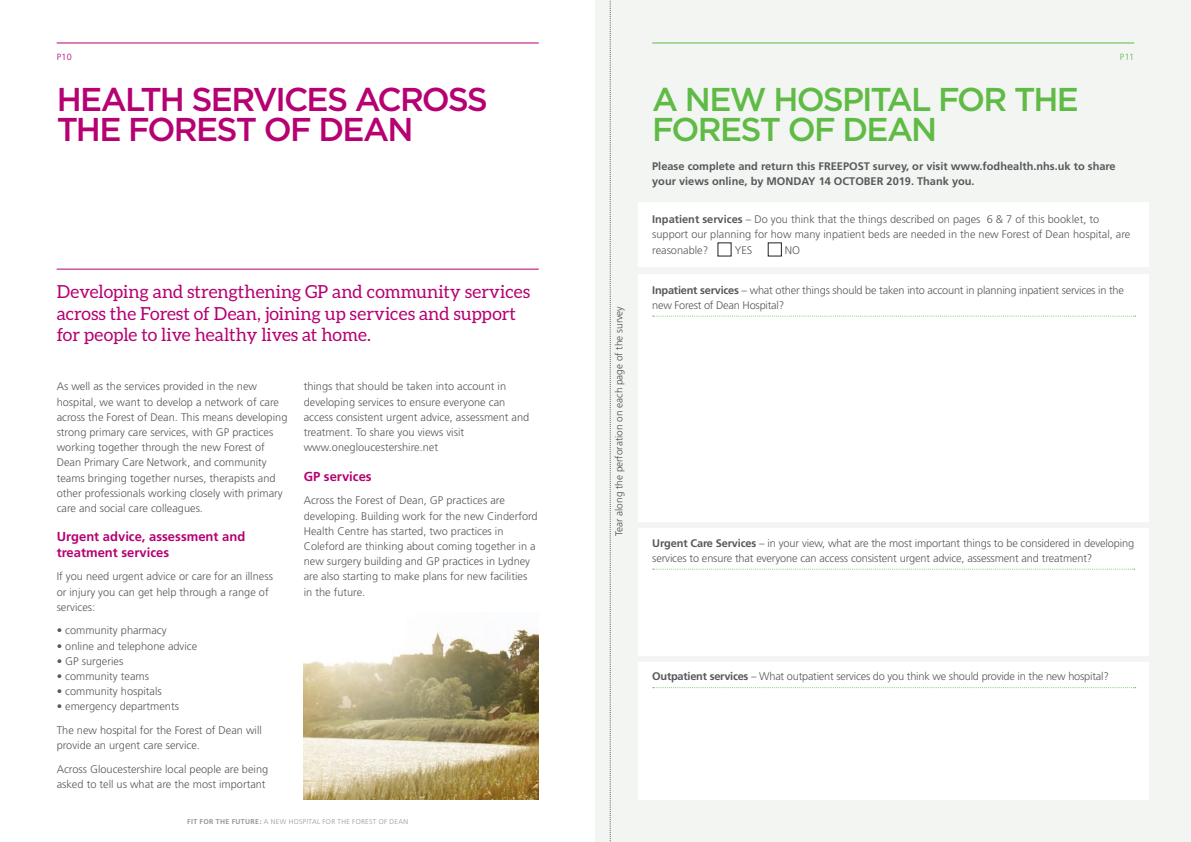
<style>
.page{position:relative;width:1191px;height:842px;background:#fff}
.page>*{position:absolute;margin:0;border:0;box-sizing:border-box;transform-origin:0 0}
.t1{font:500 33px/29.7px "Gotham";letter-spacing:-.055em;color:#b60172}
.t2{font:500 33px/29.7px "Gotham";letter-spacing:-.05em;color:#60bb46}
.t3{font:18px/21.6px "Aleo";color:#b60172}
.t4{font:700 13px/15.2px "Frutiger";color:#b60172}
.t5{font:300 11px/15.2px "Frutiger";color:#57585a}
.t6{font:300 11px/15.2px "Frutiger";letter-spacing:-.02em;color:#57585a}
.t7{font:700 11px/15.2px "Frutiger";color:#57585a}
.t8{font:300 10px "Frutiger";color:#4b4c4d}
.t9{font:300 9px "Frutiger";color:#b60172}
.t10{font:300 9px "Frutiger";color:#60bb46}
.t11{font:300 7px "Frutiger";letter-spacing:.05em;color:#939598}
.s1{font-weight:700}
</style>
<div class="page">
<div style="left:595px;top:0;width:596px;height:842px;background:#f3f5f3"></div>
<div style="left:638px;top:202px;width:510px;height:64px;background:#fff"></div>
<div style="left:638px;top:274px;width:510px;height:248px;background:#fff"></div>
<div style="left:638px;top:528px;width:510px;height:128px;background:#fff"></div>
<div style="left:638px;top:662px;width:510px;height:137px;background:#fff"></div>
<svg style="left:652px;top:316px;width:483px;height:1px"></svg>
<svg style="left:652px;top:569px;width:482px;height:1px"></svg>
<svg style="left:652px;top:687px;width:483px;height:1px"></svg>
<svg style="left:609px;top:0;width:2px;height:842px"></svg>
<hr style="left:57px;top:43px;width:482px;height:1px;background:#b60172">
<hr style="left:57px;top:269px;width:482px;height:1px;background:#b60172">
<img style="left:303px;top:624px;width:236px;height:175px">
<hr style="left:652px;top:43px;width:482px;height:1px;background:#60bb46">
<p class="t9" style="left:57px;top:52px;width:16px">P10</p>
<h1 class="t1" style="left:57px;top:84px;width:433px">HEALTH SERVICES ACROSS<br>THE FOREST OF DEAN</h1>
<h2 class="t3" style="left:57px;top:281px;width:475px">Developing and strengthening GP and community services across the Forest of Dean, joining up services and support for people to live healthy lives at home.</h2>
<p class="t5" style="left:57px;top:379px;width:232px">As well as the services provided in the new hospital, we want to develop a network of care across the Forest of Dean. This means developing strong primary care services, with GP practices working together through the new Forest of Dean Primary Care Network, and community teams bringing together nurses, therapists and other professionals working closely with primary care and social care colleagues.</p>
<p class="t4" style="left:57px;top:529px;width:190px">Urgent advice, assessment and treatment services</p>
<p class="t5" style="left:57px;top:569px;width:218px">If you need urgent advice or care for an illness or injury you can get help through a range of services:</p>
<p class="t5" style="left:57px;top:623px;width:111px">• community pharmacy</p>
<p class="t5" style="left:57px;top:638px;width:142px">• online and telephone advice</p>
<p class="t5" style="left:57px;top:653px;width:68px">• GP surgeries</p>
<p class="t5" style="left:57px;top:669px;width:94px">• community teams</p>
<p class="t5" style="left:57px;top:684px;width:107px">• community hospitals</p>
<p class="t5" style="left:57px;top:695px;width:207px;line-height:23.7px">• emergency departments<br>The new hospital for the Forest of Dean will</p>
<p class="t5" style="left:57px;top:734px;width:213px;line-height:23.7px">provide an urgent care service.<br>Across Gloucestershire local people are being</p>
<p class="t5" style="left:57px;top:777px;width:210px">asked to tell us what are the most important</p>
<p class="t5" style="left:304px;top:379px;width:227px">things that should be taken into account in developing services to ensure everyone can access consistent urgent advice, assessment and treatment. To share you views visit www.onegloucestershire.net</p>
<p class="t4" style="left:304px;top:468px;width:69px">GP services</p>
<p class="t5" style="left:304px;top:493px;width:235px">Across the Forest of Dean, GP practices are developing. Building work for the new Cinderford Health Centre has started, two practices in Coleford are thinking about coming together in a new surgery building and GP practices in Lydney are also starting to make plans for new facilities in the future.</p>
<p class="t11" style="left:187px;top:817px;width:222px"><span class="s1">FIT FOR THE FUTURE:</span> A NEW HOSPITAL FOR THE FOREST OF DEAN</p>
<p class="t8" style="left:613px;top:536px;width:231px;rotate:-90deg">Tear along the perforation on each page of the survey</p>
<p class="t10" style="left:1119px;top:52px;width:16px">P11</p>
<h1 class="t2" style="left:652px;top:84px;width:428px">A NEW HOSPITAL FOR THE<br>FOREST OF DEAN</h1>
<p class="t7" style="left:652px;top:158px;width:465px">Please complete and return this FREEPOST survey, or visit www.fodhealth.nhs.uk to share your views online, by MONDAY 14 OCTOBER 2019. Thank you.</p>
<p class="t5" style="left:652px;top:212px;width:480px"><span class="s1">Inpatient services</span> – Do you think that the things described on pages 6 &amp; 7 of this booklet, to support our planning for how many inpatient beds are needed in the new Forest of Dean hospital, are reasonable?</p>
<p class="t5" style="left:734px;top:242px;width:19px">YES</p>
<p class="t5" style="left:785px;top:242px;width:17px">NO</p>
<p class="t6" style="left:652px;top:283px;width:473px"><span class="s1">Inpatient services</span> – what other things should be taken into account in planning inpatient services in the new Forest of Dean Hospital?</p>
<p class="t5" style="left:652px;top:535px;width:483px"><span class="s1">Urgent Care Services</span> – in your view, what are the most important things to be considered in developing services to ensure that everyone can access consistent urgent advice, assessment and treatment?</p>
<p class="t6" style="left:652px;top:669px;width:458px"><span class="s1">Outpatient services</span> – What outpatient services do you think we should provide in the new hospital?</p>
</div>
